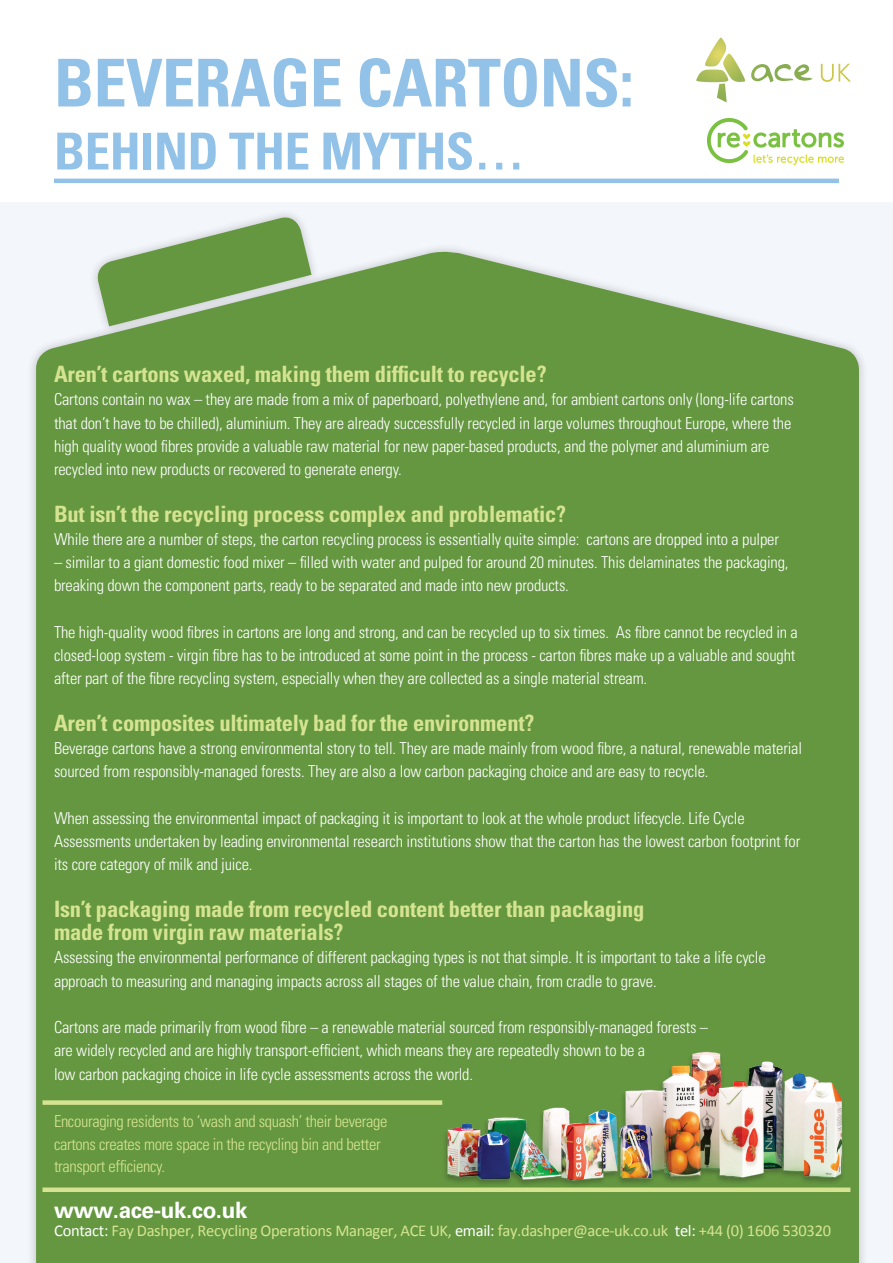
<style>
.page{position:relative;width:893px;height:1263px;background:#fff}
.page>*{position:absolute;margin:0;border:0;box-sizing:border-box;transform-origin:0 0}
.t1{font:700 condensed 66px "Univers";letter-spacing:-.01em;color:#93c2e8}
.t2{font:700 condensed 51px "Univers";letter-spacing:-.01em;color:#93c2e8}
.t3{font:700 condensed 22.5px/23.2px "Univers";letter-spacing:-.01em;color:#d6e492}
.t4{font:700 22.5px "Univers LT Std";letter-spacing:-.02em;color:#fff}
.t5{font:300 condensed 16.5px/23.2px "Univers LT Std";letter-spacing:-.01em;color:#fff}
.t6{font:300 condensed 16.5px/22.5px "Univers LT Std";letter-spacing:-.02em;color:#d6e492}
.t7{font:16.5px "Calibri";letter-spacing:-.02em;color:#d6e492}
.s1{color:#fff}
</style>
<div class="page">
<div style="left:0;top:203px;width:893px;height:1060px;background:#f3f6fb"></div>
<div style="left:27px;top:243px;width:841px;height:1020px;background:#231f20;opacity:.25"></div>
<div style="left:36px;top:250px;width:823px;height:1013px;background:#649740"></div>
<hr style="left:54px;top:179px;width:785px;height:4px;background:#93c2e8">
<div style="left:89px;top:208px;width:231px;height:127px;background:#231f20;opacity:.25"></div>
<svg style="left:94px;top:214px;width:218px;height:112px"></svg>
<div style="left:43px;top:1187px;width:807px;height:5px;background:#d6e492"></div>
<div style="left:43px;top:1100px;width:399px;height:5px;background:#d6e492"></div>
<img style="left:435px;top:1027px;width:411px;height:161px">
<svg style="left:696px;top:38px;width:117px;height:64px"></svg>
<svg style="left:821px;top:64px;width:30px;height:18px"></svg>
<img style="left:707px;top:118px;width:137px;height:47px">
<p class="t1" style="left:54px;top:43px;width:581px">BEVERAGE CARTONS:</p>
<p class="t2" style="left:54px;top:120px;width:472px">BEHIND THE MYTHS…</p>
<p class="t3" style="left:54px;top:362px;width:494px">Aren’t cartons waxed, making them difficult to recycle?</p>
<p class="t5" style="left:54px;top:388px;width:741px">Cartons contain no wax – they are made from a mix of paperboard, polyethylene and, for ambient cartons only (long-life cartons that don’t have to be chilled), aluminium. They are already successfully recycled in large volumes throughout Europe, where the high quality wood fibres provide a valuable raw material for new paper-based products, and the polymer and aluminium are recycled into new products or recovered to generate energy.</p>
<p class="t3" style="left:54px;top:502px;width:514px">But isn’t the recycling process complex and problematic?</p>
<p class="t5" style="left:54px;top:527px;width:726px">While there are a number of steps, the carton recycling process is essentially quite simple: cartons are dropped into a pulper</p>
<p class="t5" style="left:54px;top:551px;width:736px">– similar to a giant domestic food mixer – filled with water and pulped for around 20 minutes. This delaminates the packaging, breaking down the component parts, ready to be separated and made into new products.</p>
<p class="t5" style="left:54px;top:620px;width:745px">The high-quality wood fibres in cartons are long and strong, and can be recycled up to six times. As fibre cannot be recycled in a closed-loop system - virgin fibre has to be introduced at some point in the process - carton fibres make up a valuable and sought after part of the fibre recycling system, especially when they are collected as a single material stream.</p>
<p class="t3" style="left:54px;top:711px;width:482px">Aren’t composites ultimately bad for the environment?</p>
<p class="t5" style="left:54px;top:737px;width:750px">Beverage cartons have a strong environmental story to tell. They are made mainly from wood fibre, a natural, renewable material sourced from responsibly-managed forests. They are also a low carbon packaging choice and are easy to recycle.</p>
<p class="t5" style="left:54px;top:806px;width:748px">When assessing the environmental impact of packaging it is important to look at the whole product lifecycle. Life Cycle<br>Assessments undertaken by leading environmental research institutions show that the carton has the lowest carbon footprint for its core category of milk and juice.</p>
<p class="t3" style="left:54px;top:897px;width:592px">Isn’t packaging made from recycled content better than packaging made from virgin raw materials?</p>
<p class="t5" style="left:54px;top:946px;width:713px">Assessing the environmental performance of different packaging types is not that simple. It is important to take a life cycle approach to measuring and managing impacts across all stages of the value chain, from cradle to grave.</p>
<p class="t5" style="left:54px;top:1016px;width:656px">Cartons are made primarily from wood fibre – a renewable material sourced from responsibly-managed forests – are widely recycled and are highly transport-efficient, which means they are repeatedly shown to be a<br>low carbon packaging choice in life cycle assessments across the world.</p>
<p class="t6" style="left:54px;top:1110px;width:335px">Encouraging residents to ‘wash and squash’ their beverage cartons creates more space in the recycling bin and better transport efficiency.</p>
<p class="t4" style="left:54px;top:1197px;width:195px">www.ace-uk.co.uk</p>
<p class="t7" style="left:54px;top:1220px;width:778px"><span class="s1">Contact:</span> Fay Dashper, Recycling Operations Manager, ACE UK, <span class="s1">email:</span> fay.dashper@ace-uk.co.uk <span class="s1">tel:</span> +44 (0) 1606 530320</p>
</div>
